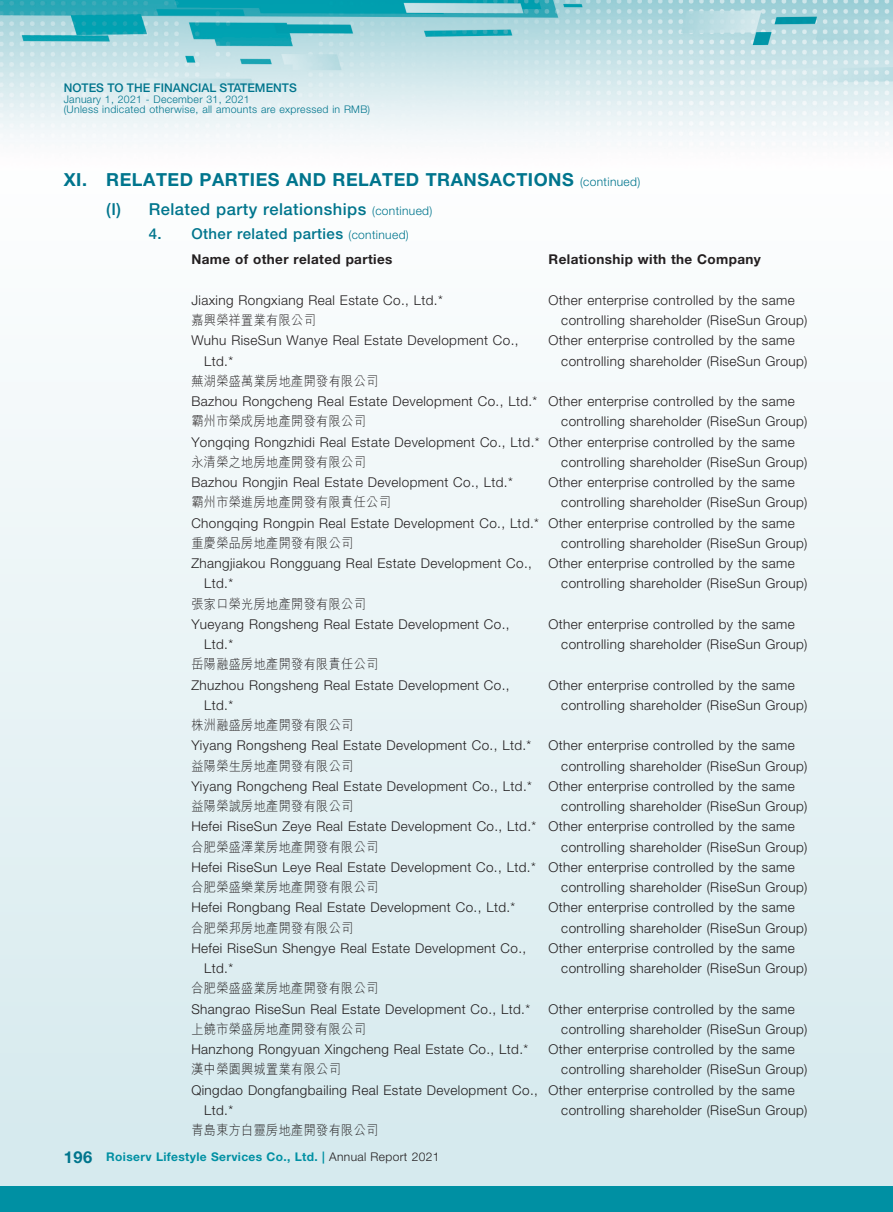
<style>
.page{position:relative;width:893px;height:1212px;background:#fff}
.page>*{position:absolute;margin:0;border:0;box-sizing:border-box;transform-origin:0 0}
.t1{font:700 18px "Helvetica Neue LT Std";letter-spacing:.03em;color:#00758d}
.t2{font:500 16.5px "Helvetica Neue LT Std";letter-spacing:.03em;color:#00758d}
.t3{font:500 15px "Helvetica Neue LT Std";letter-spacing:.03em;color:#00758d}
.t4{font:300 13.5px/20.2px "Helvetica Neue LT Std";letter-spacing:.03em;color:#231f20}
.t5{font:300 13.5px "M Hei HK";letter-spacing:.03em;color:#231f20;scale:.9 1}
.t6{font:700 13.5px "Helvetica Neue LT Std";letter-spacing:.03em;color:#231f20}
.t7{font:700 12px "Helvetica Neue LT Std";letter-spacing:.03em;color:#0090a3}
.t8{font:500 12px "Helvetica Neue LT Std";color:#00758d}
.t9{font:300 10.5px/10.5px "Helvetica Neue LT Std";letter-spacing:.03em;color:#00758d}
.s1{font-weight:300;font-size:12px}
.s2{font-size:16.5px;color:#00758d}
.s3{font-weight:300;color:#231f20}
</style>
<div class="page">
<img style="left:0;top:0;width:893px;height:140px">
<div style="left:0;top:142px;width:893px;height:1070px;background:linear-gradient(to bottom,#fefefe,#d3e9ed)"></div>
<div style="left:0;top:1186px;width:893px;height:26px;background:#0090a3"></div>
<p class="t8" style="left:64px;top:81px;width:234px">NOTES TO THE FINANCIAL STATEMENTS</p>
<p class="t9" style="left:64px;top:94px;width:308px">January 1, 2021 - December 31, 2021<br>(Unless indicated otherwise, all amounts are expressed in RMB)</p>
<h1 class="t1" style="left:64px;top:169px;width:578px">XI. RELATED PARTIES AND RELATED TRANSACTIONS <span class="s1">(continued)</span></h1>
<p class="t2" style="left:106px;top:199px;width:328px">(I) Related party relationships <span class="s1">(continued)</span></p>
<p class="t3" style="left:149px;top:225px;width:261px">4. Other related parties <span class="s1">(continued)</span></p>
<p class="t6" style="left:191px;top:251px;width:203px">Name of other related parties</p>
<p class="t6" style="left:549px;top:251px;width:214px">Relationship with the Company</p>
<p class="t4" style="left:191px;top:290px;width:253px">Jiaxing Rongxiang Real Estate Co., Ltd.*</p>
<p class="t5" style="left:191px;top:313px;width:140px">嘉興榮祥置業有限公司</p>
<p class="t4" style="left:561px;top:290px;width:248px;text-indent:-13px">Other enterprise controlled by the same controlling shareholder (RiseSun Group)</p>
<p class="t4" style="left:204px;top:330px;width:316px;text-indent:-13px">Wuhu RiseSun Wanye Real Estate Development Co.,<br>Ltd.*</p>
<p class="t5" style="left:191px;top:374px;width:209px">蕪湖榮盛萬業房地產開發有限公司</p>
<p class="t4" style="left:561px;top:330px;width:248px;text-indent:-13px">Other enterprise controlled by the same controlling shareholder (RiseSun Group)</p>
<p class="t4" style="left:191px;top:391px;width:348px">Bazhou Rongcheng Real Estate Development Co., Ltd.*</p>
<p class="t5" style="left:191px;top:414px;width:195px">霸州市榮成房地產開發有限公司</p>
<p class="t4" style="left:561px;top:391px;width:248px;text-indent:-13px">Other enterprise controlled by the same controlling shareholder (RiseSun Group)</p>
<p class="t4" style="left:191px;top:431px;width:350px">Yongqing Rongzhidi Real Estate Development Co., Ltd.*</p>
<p class="t5" style="left:191px;top:455px;width:195px">永清榮之地房地產開發有限公司</p>
<p class="t4" style="left:561px;top:431px;width:248px;text-indent:-13px">Other enterprise controlled by the same controlling shareholder (RiseSun Group)</p>
<p class="t4" style="left:191px;top:472px;width:323px">Bazhou Rongjin Real Estate Development Co., Ltd.*</p>
<p class="t5" style="left:191px;top:495px;width:223px">霸州市榮進房地產開發有限責任公司</p>
<p class="t4" style="left:561px;top:472px;width:248px;text-indent:-13px">Other enterprise controlled by the same controlling shareholder (RiseSun Group)</p>
<p class="t4" style="left:191px;top:512px;width:349px">Chongqing Rongpin Real Estate Development Co., Ltd.*</p>
<p class="t5" style="left:191px;top:536px;width:182px">重慶榮品房地產開發有限公司</p>
<p class="t4" style="left:561px;top:512px;width:248px;text-indent:-13px">Other enterprise controlled by the same controlling shareholder (RiseSun Group)</p>
<p class="t4" style="left:204px;top:553px;width:329px;text-indent:-13px">Zhangjiakou Rongguang Real Estate Development Co.,<br>Ltd.*</p>
<p class="t5" style="left:191px;top:597px;width:195px">張家口榮光房地產開發有限公司</p>
<p class="t4" style="left:561px;top:553px;width:248px;text-indent:-13px">Other enterprise controlled by the same controlling shareholder (RiseSun Group)</p>
<p class="t4" style="left:204px;top:614px;width:307px;text-indent:-13px">Yueyang Rongsheng Real Estate Development Co.,<br>Ltd.*</p>
<p class="t5" style="left:191px;top:657px;width:209px">岳陽融盛房地產開發有限責任公司</p>
<p class="t4" style="left:561px;top:614px;width:248px;text-indent:-13px">Other enterprise controlled by the same controlling shareholder (RiseSun Group)</p>
<p class="t4" style="left:204px;top:674px;width:307px;text-indent:-13px">Zhuzhou Rongsheng Real Estate Development Co.,<br>Ltd.*</p>
<p class="t5" style="left:191px;top:718px;width:182px">株洲融盛房地產開發有限公司</p>
<p class="t4" style="left:561px;top:674px;width:248px;text-indent:-13px">Other enterprise controlled by the same controlling shareholder (RiseSun Group)</p>
<p class="t4" style="left:191px;top:735px;width:342px">Yiyang Rongsheng Real Estate Development Co., Ltd.*</p>
<p class="t5" style="left:191px;top:759px;width:182px">益陽榮生房地產開發有限公司</p>
<p class="t4" style="left:561px;top:735px;width:248px;text-indent:-13px">Other enterprise controlled by the same controlling shareholder (RiseSun Group)</p>
<p class="t4" style="left:191px;top:776px;width:342px">Yiyang Rongcheng Real Estate Development Co., Ltd.*</p>
<p class="t5" style="left:191px;top:799px;width:182px">益陽榮誠房地產開發有限公司</p>
<p class="t4" style="left:561px;top:776px;width:248px;text-indent:-13px">Other enterprise controlled by the same controlling shareholder (RiseSun Group)</p>
<p class="t4" style="left:191px;top:816px;width:346px">Hefei RiseSun Zeye Real Estate Development Co., Ltd.*</p>
<p class="t5" style="left:191px;top:840px;width:209px">合肥榮盛澤業房地產開發有限公司</p>
<p class="t4" style="left:561px;top:816px;width:248px;text-indent:-13px">Other enterprise controlled by the same controlling shareholder (RiseSun Group)</p>
<p class="t4" style="left:191px;top:857px;width:346px">Hefei RiseSun Leye Real Estate Development Co., Ltd.*</p>
<p class="t5" style="left:191px;top:880px;width:209px">合肥榮盛樂業房地產開發有限公司</p>
<p class="t4" style="left:561px;top:857px;width:248px;text-indent:-13px">Other enterprise controlled by the same controlling shareholder (RiseSun Group)</p>
<p class="t4" style="left:191px;top:897px;width:326px">Hefei Rongbang Real Estate Development Co., Ltd.*</p>
<p class="t5" style="left:191px;top:921px;width:182px">合肥榮邦房地產開發有限公司</p>
<p class="t4" style="left:561px;top:897px;width:248px;text-indent:-13px">Other enterprise controlled by the same controlling shareholder (RiseSun Group)</p>
<p class="t4" style="left:204px;top:938px;width:324px;text-indent:-13px">Hefei RiseSun Shengye Real Estate Development Co.,<br>Ltd.*</p>
<p class="t5" style="left:191px;top:981px;width:209px">合肥榮盛盛業房地產開發有限公司</p>
<p class="t4" style="left:561px;top:938px;width:248px;text-indent:-13px">Other enterprise controlled by the same controlling shareholder (RiseSun Group)</p>
<p class="t4" style="left:191px;top:998px;width:340px">Shangrao RiseSun Real Estate Development Co., Ltd.*</p>
<p class="t5" style="left:191px;top:1022px;width:195px">上饒市榮盛房地產開發有限公司</p>
<p class="t4" style="left:561px;top:998px;width:248px;text-indent:-13px">Other enterprise controlled by the same controlling shareholder (RiseSun Group)</p>
<p class="t4" style="left:191px;top:1039px;width:338px">Hanzhong Rongyuan Xingcheng Real Estate Co., Ltd.*</p>
<p class="t5" style="left:191px;top:1062px;width:168px">漢中榮園興城置業有限公司</p>
<p class="t4" style="left:561px;top:1039px;width:248px;text-indent:-13px">Other enterprise controlled by the same controlling shareholder (RiseSun Group)</p>
<p class="t4" style="left:204px;top:1079px;width:335px;text-indent:-13px">Qingdao Dongfangbailing Real Estate Development Co.,<br>Ltd.*</p>
<p class="t5" style="left:191px;top:1123px;width:209px">青島東方白靈房地產開發有限公司</p>
<p class="t4" style="left:561px;top:1079px;width:248px;text-indent:-13px">Other enterprise controlled by the same controlling shareholder (RiseSun Group)</p>
<p class="t7" style="left:64px;top:1149px;width:377px"><span class="s2">196</span> Roiserv Lifestyle Services Co., Ltd. | <span class="s3">Annual Report 2021</span></p>
</div>
